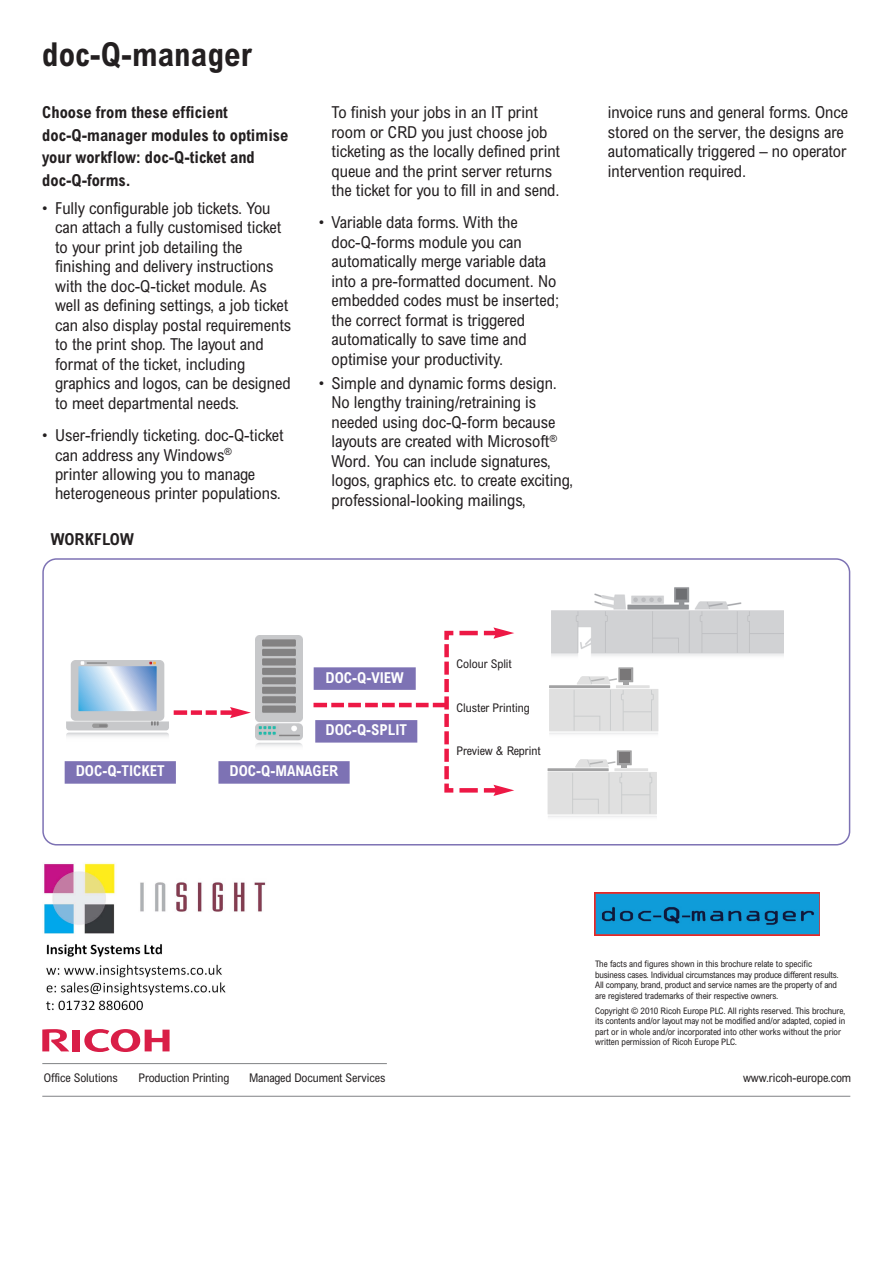
<style>
.page{position:relative;width:893px;height:1263px;background:#fff}
.page>*{position:absolute;margin:0;border:0;box-sizing:border-box;transform-origin:0 0}
.t1{font:700 condensed 33px "Arial";color:#231f20}
.t2{font:condensed 16.5px/19.5px "Arial";color:#231f20}
.t3{font:700 condensed 16.5px/22.5px "Arial";color:#231f20}
.t4{font:700 condensed 15px "Arial";color:#fff}
.t5{font:condensed 12px "Arial";letter-spacing:-.005em;color:#231f20}
.t6{font:condensed 9px/10.5px "Arial";letter-spacing:-.005em;color:#231f20}
</style>
<div class="page">
<hr style="left:42px;top:1063px;width:345px;height:1px;background:#808285">
<hr style="left:42px;top:1096px;width:808px;height:1px;background:#808285">
<svg style="left:84px;top:1029px;width:86px;height:23px"></svg>
<div style="left:73px;top:1030px;width:7px;height:21px;background:#d91e47"></div>
<svg style="left:42px;top:1029px;width:27px;height:22px"></svg>
<img style="left:595px;top:892px;width:225px;height:44px">
<svg style="left:42px;top:558px;width:808px;height:288px"></svg>
<img style="left:255px;top:636px;width:47px;height:119px">
<div style="left:218px;top:761px;width:132px;height:23px;background:#7d72b4"></div>
<svg style="left:187px;top:710px;width:33px;height:5px"></svg>
<svg style="left:230px;top:707px;width:21px;height:11px"></svg>
<div style="left:174px;top:710px;width:13px;height:5px;background:#ed1845"></div>
<div style="left:220px;top:710px;width:14px;height:5px;background:#ed1845"></div>
<svg style="left:327px;top:703px;width:106px;height:4px"></svg>
<hr style="left:313px;top:703px;width:14px;height:4px;background:#ed1845">
<hr style="left:433px;top:703px;width:13px;height:4px;background:#ed1845">
<svg style="left:493px;top:627px;width:21px;height:12px"></svg>
<svg style="left:493px;top:785px;width:21px;height:11px"></svg>
<hr style="left:484px;top:631px;width:13px;height:4px;background:#ed1845">
<div style="left:484px;top:788px;width:13px;height:5px;background:#ed1845"></div>
<svg style="left:442px;top:629px;width:42px;height:166px"></svg>
<img style="left:552px;top:585px;width:231px;height:78px">
<div style="left:314px;top:667px;width:102px;height:23px;background:#7d72b4"></div>
<div style="left:315px;top:720px;width:102px;height:23px;background:#7d72b4"></div>
<div style="left:71px;top:660px;width:93px;height:61px;background:#c7c8ca;border-radius:5px"></div>
<svg style="left:78px;top:666px;width:79px;height:45px;background:#adcce9"></svg>
<svg style="left:81px;top:661px;width:3px;height:4px"></svg>
<hr style="left:87px;top:662px;width:20px;height:2px;background:#838283">
<svg style="left:149px;top:662px;width:7px;height:2px"></svg>
<svg style="left:66px;top:721px;width:103px;height:26px"></svg>
<div style="left:65px;top:761px;width:111px;height:23px;background:#7d72b4"></div>
<div style="left:549px;top:689px;width:109px;height:42px;background:#e0e0e0"></div>
<div style="left:549px;top:732px;width:109px;height:9px;background:#fff"></div>
<hr style="left:549px;top:685px;width:61px;height:3px;background:#a2a2a3">
<div style="left:618px;top:667px;width:15px;height:15px;background:#a2a2a3"></div>
<svg style="left:573px;top:676px;width:81px;height:55px"></svg>
<div style="left:620px;top:669px;width:11px;height:11px;background:#797778"></div>
<div style="left:547px;top:772px;width:110px;height:42px;background:#e0e0e0"></div>
<div style="left:547px;top:815px;width:110px;height:9px;background:#fff"></div>
<hr style="left:547px;top:768px;width:62px;height:3px;background:#a2a2a3">
<div style="left:617px;top:750px;width:15px;height:15px;background:#a2a2a3"></div>
<svg style="left:572px;top:759px;width:80px;height:55px"></svg>
<div style="left:619px;top:752px;width:11px;height:11px;background:#797778"></div>
<img style="left:44px;top:863px;width:222px;height:148px">
<h1 class="t1" style="left:42px;top:43px;width:211px">doc-Q-manager</h1>
<p class="t3" style="left:42px;top:103px;width:248px">Choose from these efficient doc-Q-manager modules to optimise your workflow: doc-Q-ticket and doc-Q-forms.</p>
<p class="t2" style="left:55px;top:200px;width:238px;text-indent:-13px">• Fully configurable job tickets. You can attach a fully customised ticket to your print job detailing the finishing and delivery instructions with the doc-Q-ticket module. As well as defining settings, a job ticket can also display postal requirements to the print shop. The layout and format of the ticket, including graphics and logos, can be designed to meet departmental needs.</p>
<p class="t2" style="left:55px;top:427px;width:230px;text-indent:-13px">• User-friendly ticketing. doc-Q-ticket can address any Windows<sup>®<br></sup>printer allowing you to manage heterogeneous printer populations.</p>
<p class="t3" style="left:51px;top:529px;width:84px">WORKFLOW</p>
<p class="t2" style="left:331px;top:104px;width:230px">To finish your jobs in an IT print room or CRD you just choose job ticketing as the locally defined print queue and the print server returns the ticket for you to fill in and send.</p>
<p class="t2" style="left:331px;top:215px;width:229px;text-indent:-13px">• Variable data forms. With the doc-Q-forms module you can automatically merge variable data into a pre-formatted document. No embedded codes must be inserted; the correct format is triggered automatically to save time and optimise your productivity.</p>
<p class="t2" style="left:331px;top:375px;width:243px;text-indent:-13px">• Simple and dynamic forms design.<br>No lengthy training/retraining is needed using doc-Q-form because layouts are created with Microsoft<sup>® </sup>Word. You can include signatures, logos, graphics etc. to create exciting, professional-looking mailings,</p>
<p class="t2" style="left:608px;top:104px;width:242px">invoice runs and general forms. Once stored on the server, the designs are automatically triggered – no operator intervention required.</p>
<p class="t4" style="left:76px;top:766px;width:91px">DOC-Q-TICKET</p>
<p class="t4" style="left:326px;top:672px;width:80px">DOC-Q-VIEW</p>
<p class="t4" style="left:325px;top:725px;width:83px">DOC-Q-SPLIT</p>
<p class="t4" style="left:230px;top:766px;width:110px">DOC-Q-MANAGER</p>
<p class="t5" style="left:456px;top:660px;width:57px">Colour Split</p>
<p class="t5" style="left:456px;top:703px;width:75px">Cluster Printing</p>
<p class="t5" style="left:456px;top:747px;width:86px">Preview &amp; Reprint</p>
<p class="t6" style="left:595px;top:960px;width:245px">The facts and figures shown in this brochure relate to specific business cases. Individual circumstances may produce different results.<br>All company, brand, product and service names are the property of and are registered trademarks of their respective owners.</p>
<p class="t6" style="left:595px;top:1006px;width:252px">Copyright © 2010 Ricoh Europe PLC. All rights reserved. This brochure, its contents and/or layout may not be modified and/or adapted, copied in part or in whole and/or incorporated into other works without the prior written permission of Ricoh Europe PLC.</p>
<p class="t5" style="left:44px;top:1073px;width:76px">Office Solutions</p>
<p class="t5" style="left:138px;top:1073px;width:92px">Production Printing</p>
<p class="t5" style="left:249px;top:1073px;width:138px">Managed Document Services</p>
<p class="t5" style="left:743px;top:1073px;width:110px">www.ricoh-europe.com</p>
</div>
